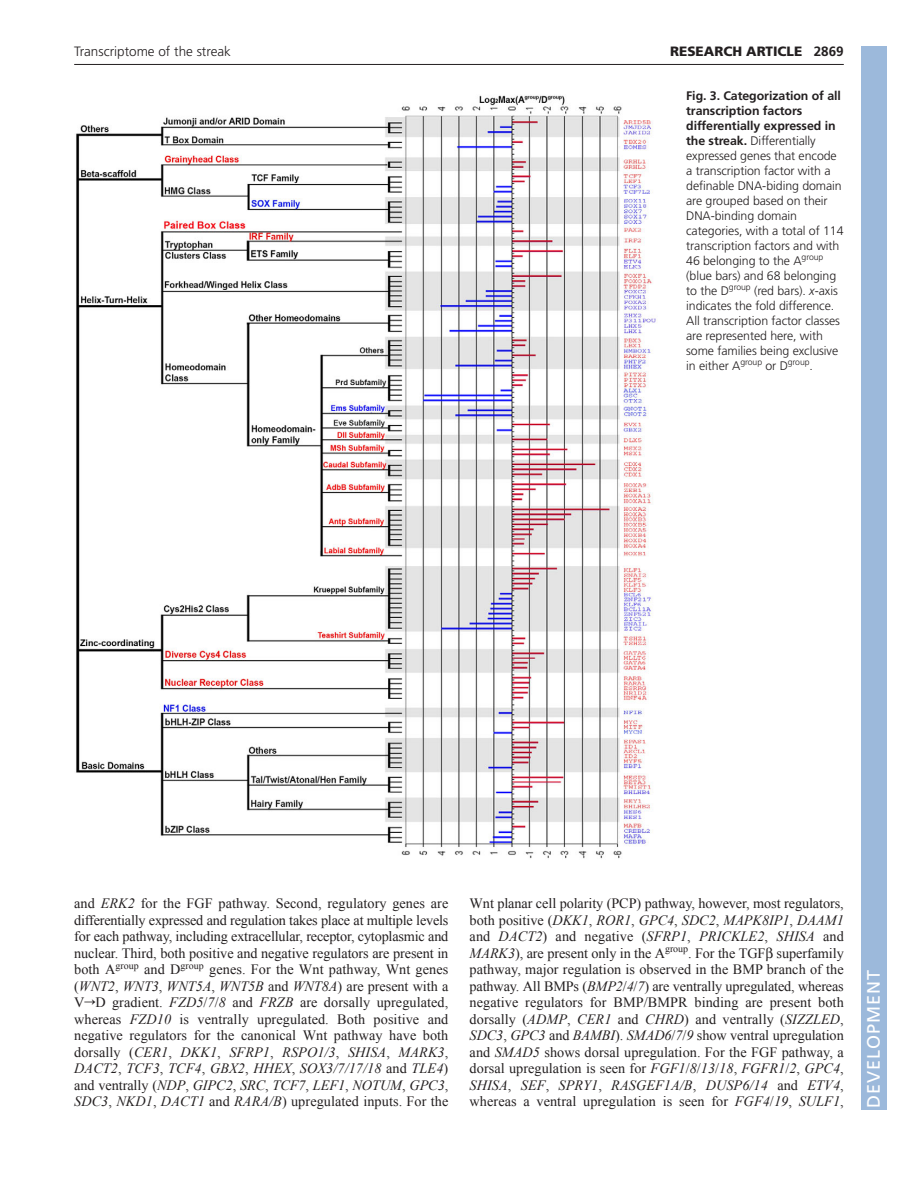
<style>
.page{position:relative;width:918px;height:1188px;background:#fff}
.page>*{position:absolute;margin:0;border:0;box-sizing:border-box;transform-origin:0 0}
.t1{font:18px "Frutiger LT Std";letter-spacing:.055em;color:#fff}
.t2{font:14.25px/16.5px "Times New Roman";letter-spacing:.005em;color:#231f20;text-align:justify}
.t3{font:300 13.5px "Frutiger LT Std";color:#231f20}
.t4{font:900 13.5px "Frutiger LT Std";color:#231f20}
.t5{font:300 12.3px/15px "Frutiger LT Std";letter-spacing:-.005em;color:#231f20}
.s1{font-weight:700}
.s2{font-style:italic}
.s3{font-family:"Math Technical P02"}
</style>
<div class="page">
<hr style="left:74px;top:64px;width:770px;height:1px;background:#231f20">
<img style="left:76px;top:95px;width:580px;height:764px">
<div style="left:861px;top:46px;width:25px;height:1064px;background:#9cb9db"></div>
<p class="t3" style="left:74px;top:46px;width:158px">Transcriptome of the streak</p>
<p class="t4" style="left:670px;top:45px;width:175px">RESEARCH ARTICLE <span class="s1">2869</span></p>
<p class="t5" style="left:686px;top:89px;width:159px"><span class="s1">Fig. 3. Categorization of all transcription factors differentially expressed in the streak.</span> Differentially expressed genes that encode a transcription factor with a definable DNA-biding domain are grouped based on their<br>DNA-binding domain categories, with a total of 114 transcription factors and with<br>46 belonging to the A<sup>group </sup>(blue bars) and 68 belonging to the D<sup>group</sup> (red bars). <span class="s2">x</span>-axis indicates the fold difference.<br>All transcription factor classes are represented here, with some families being exclusive in either A<sup>group</sup> or D<sup>group</sup>.</p>
<p class="t2" style="left:74px;top:895px;width:376px">and <span class="s2">ERK2</span> for the FGF pathway. Second, regulatory genes are differentially expressed and regulation takes place at multiple levels for each pathway, including extracellular, receptor, cytoplasmic and nuclear. Third, both positive and negative regulators are present in both A<sup>group</sup> and D<sup>group</sup> genes. For the Wnt pathway, Wnt genes (<span class="s2">WNT2</span>, <span class="s2">WNT3</span>, <span class="s2">WNT5A</span>, <span class="s2">WNT5B</span> and <span class="s2">WNT8A</span>) are present with a V<span class="s3">r</span>D gradient. <span class="s2">FZD5</span>/<span class="s2">7</span>/<span class="s2">8</span> and <span class="s2">FRZB</span> are dorsally upregulated, whereas <span class="s2">FZD10</span> is ventrally upregulated. Both positive and negative regulators for the canonical Wnt pathway have both dorsally (<span class="s2">CER1</span>, <span class="s2">DKK1</span>, <span class="s2">SFRP1</span>, <span class="s2">RSPO1/3</span>, <span class="s2">SHISA</span>, <span class="s2">MARK3</span>, <span class="s2">DACT2</span>, <span class="s2">TCF3</span>, <span class="s2">TCF4</span>, <span class="s2">GBX2</span>, <span class="s2">HHEX</span>, <span class="s2">SOX3/7/17/18</span> and <span class="s2">TLE4</span>) and ventrally (<span class="s2">NDP</span>, <span class="s2">GIPC2</span>, <span class="s2">SRC</span>, <span class="s2">TCF7</span>, <span class="s2">LEF1</span>, <span class="s2">NOTUM</span>, <span class="s2">GPC3</span>, <span class="s2">SDC3</span>, <span class="s2">NKD1</span>, <span class="s2">DACT1</span> and <span class="s2">RARA/B</span>) upregulated inputs. For the</p>
<p class="t2" style="left:470px;top:895px;width:376px">Wnt planar cell polarity (PCP) pathway, however, most regulators, both positive (<span class="s2">DKK1</span>, <span class="s2">ROR1</span>, <span class="s2">GPC4</span>, <span class="s2">SDC2</span>, <span class="s2">MAPK8IP1</span>, <span class="s2">DAAM1 </span>and <span class="s2">DACT2</span>) and negative (<span class="s2">SFRP1</span>, <span class="s2">PRICKLE2</span>, <span class="s2">SHISA</span> and <span class="s2">MARK3</span>), are present only in the A<sup>group</sup>. For the TGF superfamily pathway, major regulation is observed in the BMP branch of the pathway. All BMPs (<span class="s2">BMP2</span>/<span class="s2">4</span>/<span class="s2">7</span>) are ventrally upregulated, whereas negative regulators for BMP/BMPR binding are present both dorsally (<span class="s2">ADMP</span>, <span class="s2">CER1</span> and <span class="s2">CHRD</span>) and ventrally (<span class="s2">SIZZLED</span>, <span class="s2">SDC3</span>, <span class="s2">GPC3</span> and <span class="s2">BAMBI</span>). <span class="s2">SMAD6</span>/<span class="s2">7</span>/<span class="s2">9</span> show ventral upregulation and <span class="s2">SMAD5</span> shows dorsal upregulation. For the FGF pathway, a dorsal upregulation is seen for <span class="s2">FGF1</span>/<span class="s2">8</span>/<span class="s2">13</span>/<span class="s2">18</span>, <span class="s2">FGFR1</span>/<span class="s2">2</span>, <span class="s2">GPC4</span>, <span class="s2">SHISA</span>, <span class="s2">SEF</span>, <span class="s2">SPRY1</span>, <span class="s2">RASGEF1A/B</span>, <span class="s2">DUSP6/14</span> and <span class="s2">ETV4</span>, whereas a ventral upregulation is seen for <span class="s2">FGF4</span>/<span class="s2">19</span>, <span class="s2">SULF1</span>,</p>
<p class="t1" style="left:863px;top:1108px;width:140px;rotate:-90deg">DEVELOPMENT</p>
</div>
